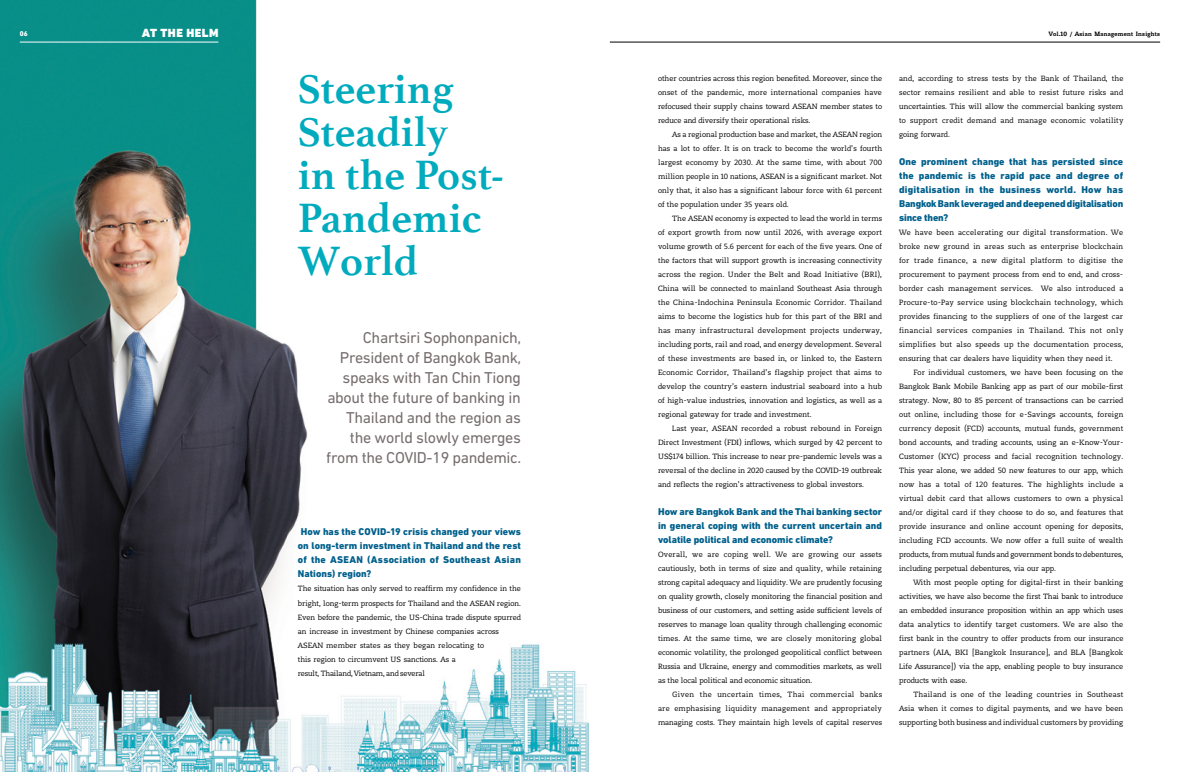
<style>
.page{position:relative;width:1180px;height:772px;background:#fff}
.page>*{position:absolute;margin:0;border:0;box-sizing:border-box;transform-origin:0 0}
.t1{font:700 43px/43px "Athelas";color:#00abbd}
.t2{font:16px/20px "DIN Next LT Pro";letter-spacing:-.02em;color:#776d6e;text-align:right}
.t3{font:900 12px "DIN Next LT Pro";letter-spacing:.035em;color:#fff}
.t4{font:800 10px/14px "DIN Next LT Pro";letter-spacing:-.005em;color:#00608c;text-align:justify}
.t5{font:9px/14px "Sabel";letter-spacing:-.005em;color:#000;text-align:justify}
.t6{font:800 7px "Sabel";letter-spacing:.03em;color:#000}
.t7{font:800 7px "DIN Next LT Pro";color:#fff}
</style>
<div class="page">
<img style="left:0;top:0;width:588px;height:771px">
<hr style="left:609px;top:42px;width:550px;height:1px;background:#000">
<hr style="left:20px;top:42px;width:198px;height:1px;background:#fff">
<h3 class="t3" style="left:142px;top:26px;width:78px">AT THE HELM</h3>
<p class="t7" style="left:20px;top:29px;width:9px">06</p>
<p class="t6" style="left:1048px;top:29px;width:113px">Vol.10 / Asian Management Insights</p>
<h1 class="t1" style="left:298px;top:66px;width:208px">Steering<br>Steadily<br>in the Post-<br>Pandemic<br>World</h1>
<h2 class="t2" style="left:326px;top:327px;width:196px">Chartsiri Sophonpanich,<br>President of Bangkok Bank, speaks with Tan Chin Tiong about the future of banking in<br>Thailand and the region as the world slowly emerges from the COVID-19 pandemic.</h2>
<p class="t4" style="left:298px;top:524px;width:225px;text-indent:3px">How has the COVID-19 crisis changed your views on long-term investment in Thailand and the rest of the ASEAN (Association of Southeast Asian Nations) region?</p>
<p class="t5" style="left:298px;top:582px;width:225px;text-align:left">The situation has only served to reaffirm my confidence in the bright, long-term prospects for Thailand and the ASEAN region.<br>Even before the pandemic, the US-China trade dispute spurred an increase in investment by Chinese companies across ASEAN member states as they began relocating to<br>this region to circumvent US sanctions. As a<br>result, Thailand, Vietnam, and several</p>
<p class="t5" style="left:658px;top:71px;width:225px">other countries across this region benefited. Moreover, since the onset of the pandemic, more international companies have refocused their supply chains toward ASEAN member states to reduce and diversify their operational risks.</p>
<p class="t5" style="left:658px;top:127px;width:225px;text-indent:14px">As a regional production base and market, the ASEAN region has a lot to offer. It is on track to become the world’s fourth largest economy by 2030. At the same time, with about 700 million people in 10 nations, ASEAN is a significant market. Not only that, it also has a significant labour force with 61 percent of the population under 35 years old.</p>
<p class="t5" style="left:658px;top:211px;width:225px;text-indent:14px">The ASEAN economy is expected to lead the world in terms of export growth from now until 2026, with average export volume growth of 5.6 percent for each of the five years. One of the factors that will support growth is increasing connectivity across the region. Under the Belt and Road Initiative (BRI), China will be connected to mainland Southeast Asia through the China-Indochina Peninsula Economic Corridor. Thailand aims to become the logistics hub for this part of the BRI and has many infrastructural development projects underway, including ports, rail and road, and energy development. Several of these investments are based in, or linked to, the Eastern Economic Corridor, Thailand’s flagship project that aims to develop the country’s eastern industrial seaboard into a hub of high-value industries, innovation and logistics, as well as a regional gateway for trade and investment.</p>
<p class="t5" style="left:658px;top:421px;width:225px;text-indent:14px">Last year, ASEAN recorded a robust rebound in Foreign Direct Investment (FDI) inflows, which surged by 42 percent to US$174 billion. This increase to near pre-pandemic levels was a reversal of the decline in 2020 caused by the COVID-19 outbreak and reflects the region’s attractiveness to global investors.</p>
<p class="t4" style="left:658px;top:504px;width:225px">How are Bangkok Bank and the Thai banking sector in general coping with the current uncertain and volatile political and economic climate?</p>
<p class="t5" style="left:658px;top:547px;width:225px">Overall, we are coping well. We are growing our assets cautiously, both in terms of size and quality, while retaining strong capital adequacy and liquidity. We are prudently focusing on quality growth, closely monitoring the financial position and business of our customers, and setting aside sufficient levels of reserves to manage loan quality through challenging economic times. At the same time, we are closely monitoring global economic volatility, the prolonged geopolitical conflict between Russia and Ukraine, energy and commodities markets, as well as the local political and economic situation.</p>
<p class="t5" style="left:658px;top:687px;width:225px;text-indent:14px">Given the uncertain times, Thai commercial banks are emphasising liquidity management and appropriately managing costs. They maintain high levels of capital reserves</p>
<p class="t5" style="left:899px;top:71px;width:226px">and, according to stress tests by the Bank of Thailand, the sector remains resilient and able to resist future risks and uncertainties. This will allow the commercial banking system to support credit demand and manage economic volatility going forward.</p>
<p class="t4" style="left:899px;top:154px;width:225px">One prominent change that has persisted since the pandemic is the rapid pace and degree of digitalisation in the business world. How has Bangkok Bank leveraged and deepened digitalisation since then?</p>
<p class="t5" style="left:899px;top:225px;width:226px">We have been accelerating our digital transformation. We broke new ground in areas such as enterprise blockchain for trade finance, a new digital platform to digitise the procurement to payment process from end to end, and cross&shy;border cash management services. We also introduced a Procure-to-Pay service using blockchain technology, which provides financing to the suppliers of one of the largest car financial services companies in Thailand. This not only simplifies but also speeds up the documentation process, ensuring that car dealers have liquidity when they need it.</p>
<p class="t5" style="left:899px;top:365px;width:226px;text-indent:14px">For individual customers, we have been focusing on the Bangkok Bank Mobile Banking app as part of our mobile-first strategy. Now, 80 to 85 percent of transactions can be carried out online, including those for e-Savings accounts, foreign currency deposit (FCD) accounts, mutual funds, government bond accounts, and trading accounts, using an e-Know-Your-Customer (KYC) process and facial recognition technology.<br>This year alone, we added 50 new features to our app, which now has a total of 120 features. The highlights include a virtual debit card that allows customers to own a physical and/or digital card if they choose to do so, and features that provide insurance and online account opening for deposits, including FCD accounts. We now offer a full suite of wealth products, from mutual funds and government bonds to debentures, including perpetual debentures, via our app.</p>
<p class="t5" style="left:899px;top:575px;width:226px;text-indent:14px">With most people opting for digital-first in their banking activities, we have also become the first Thai bank to introduce an embedded insurance proposition within an app which uses data analytics to identify target customers. We are also the first bank in the country to offer products from our insurance partners (AIA, BKI [Bangkok Insurance], and BLA [Bangkok Life Assurance]) via the app, enabling people to buy insurance products with ease.</p>
<p class="t5" style="left:899px;top:687px;width:226px;text-indent:14px">Thailand is one of the leading countries in Southeast Asia when it comes to digital payments, and we have been supporting both business and individual customers by providing</p>
</div>
